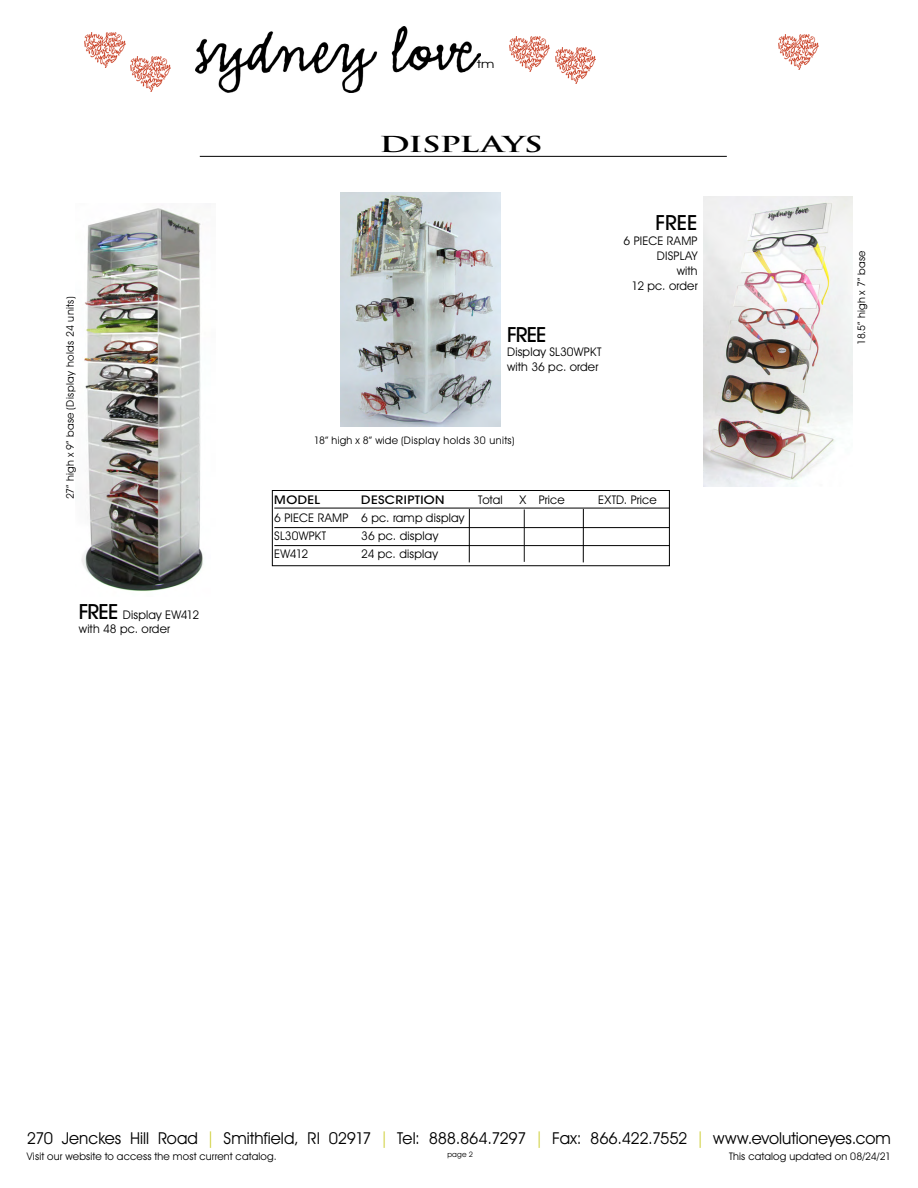
<style>
.page{position:relative;width:918px;height:1188px;background:#fff}
.page>*{position:absolute;margin:0;border:0;box-sizing:border-box;transform-origin:0 0}
.t1{font:700 21.45px "Trajan Pro";letter-spacing:-.04em;color:#000;scale:1.54 1}
.t2{font:500 21px "Avant Garde IT Cby BT";letter-spacing:-.03em;color:#000}
.t3{font:16.5px "Avant Garde IT Cby BT";letter-spacing:-.005em;color:#000}
.t4{font:12px/15px "Avant Garde IT Cby BT";letter-spacing:.015em;color:#000}
.t5{font:500 12px "Avant Garde IT Cby BT";letter-spacing:.03em;color:#000;scale:1.15 1}
.t6{font:11.4px "Avant Garde IT Cby BT";color:#000;scale:1.25 1}
.t7{font:10.5px "Avant Garde IT Cby BT";letter-spacing:.02em;color:#000}
.t8{font:10.5px "Avant Garde IT Cby BT";letter-spacing:.045em;color:#000}
.t9{font:7.5px "Avant Garde IT Cby BT";color:#000}
.s1{font-weight:500;font-size:21px}
.s2{color:#cbcb26}
</style>
<div class="page">
<img style="left:82px;top:208px;width:121px;height:384px">
<img style="left:340px;top:192px;width:161px;height:235px">
<img style="left:703px;top:197px;width:150px;height:289px">
<hr style="left:274px;top:508px;width:396px;height:1px;background:#000">
<hr style="left:274px;top:527px;width:396px;height:1px;background:#000">
<hr style="left:274px;top:545px;width:396px;height:1px;background:#000">
<div style="left:272px;top:490px;width:398px;height:76px;border:1px solid #000"></div>
<hr style="left:469px;top:509px;width:1px;height:53px;background:#000">
<hr style="left:524px;top:509px;width:1px;height:53px;background:#121212">
<hr style="left:583px;top:509px;width:1px;height:53px;background:#000">
<img style="left:85px;top:32px;width:40px;height:36px">
<img style="left:196px;top:27px;width:284px;height:65px">
<img style="left:556px;top:48px;width:40px;height:35px">
<img style="left:509px;top:36px;width:41px;height:35px">
<img style="left:130px;top:56px;width:40px;height:35px">
<img style="left:778px;top:35px;width:41px;height:35px">
<hr style="left:200px;top:156px;width:527px;height:1px;background:#000">
<p class="t6" style="left:477px;top:57px;width:15px">tm</p>
<p class="t8" style="left:64px;top:499px;width:204px;rotate:-90deg">27” high x 9” base (Display holds 24 units)</p>
<p class="t4" style="left:79px;top:607px;width:122px;line-height:14.4px"><span class="s1">FREE</span> Display EW412 with 48 pc. order</p>
<h1 class="t1" style="left:379px;top:131px;width:108px">DISPLAYS</h1>
<h2 class="t2" style="left:507px;top:322px;width:41px">FREE</h2>
<p class="t4" style="left:507px;top:345px;width:96px;line-height:14.4px">Display SL30WPKT with 36 pc. order</p>
<h2 class="t2" style="left:656px;top:210px;width:44px">FREE</h2>
<p class="t4" style="left:624px;top:233px;width:76px;text-align:right">6 PIECE RAMP<br>DISPLAY<br>with<br>12 pc. order</p>
<p class="t8" style="left:314px;top:434px;width:202px">18” high x 8” wide (Display holds 30 units)</p>
<p class="t5" style="left:274px;top:493px;width:42px">MODEL</p>
<p class="t5" style="left:361px;top:493px;width:74px">DESCRIPTION</p>
<p class="t4" style="left:478px;top:492px;width:26px">Total</p>
<p class="t4" style="left:520px;top:492px;width:47px">X Price</p>
<p class="t4" style="left:598px;top:492px;width:60px">EXTD. Price</p>
<p class="t4" style="left:274px;top:509px;width:192px;line-height:18px">6 PIECE RAMP 6 pc. ramp display<br>SL30WPKT</p>
<p class="t4" style="left:361px;top:528px;width:78px">36 pc. display</p>
<p class="t4" style="left:274px;top:546px;width:36px">EW412</p>
<p class="t4" style="left:361px;top:546px;width:78px">24 pc. display</p>
<p class="t7" style="left:855px;top:345px;width:96px;rotate:-90deg">18.5” high x 7” base</p>
<h3 class="t3" style="left:27px;top:1129px;width:866px">270 Jenckes Hill Road <span class="s2">|</span> Smithfield, RI 02917 <span class="s2">|</span> Tel: 888.864.7297 <span class="s2">|</span> Fax: 866.422.7552 <span class="s2">|</span> www.evolutioneyes.com</h3>
<p class="t7" style="left:27px;top:1150px;width:251px">Visit our website to access the most current catalog.</p>
<p class="t7" style="left:729px;top:1150px;width:163px">This catalog updated on 08/24/21</p>
<p class="t9" style="left:447px;top:1150px;width:27px">page 2</p>
</div>
